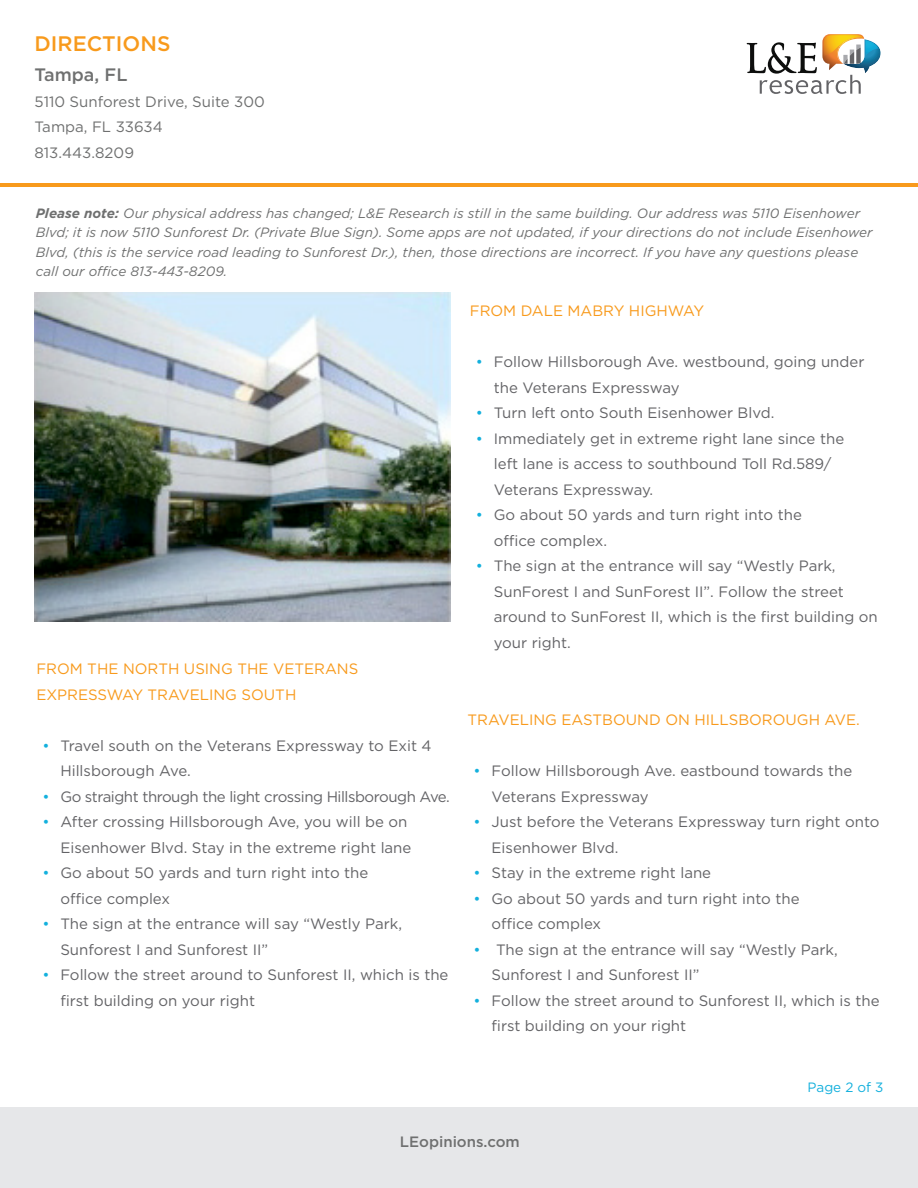
<style>
.page{position:relative;width:918px;height:1188px;background:#fff}
.page>*{position:absolute;margin:0;border:0;box-sizing:border-box;transform-origin:0 0}
.t1{font:500 21px "Gotham";color:#f89a1c}
.t2{font:500 18px "Gotham";color:#6f7070}
.t3{font:15px/25.5px "Gotham";color:#636366}
.t4{font:15px/25.5px "Gotham";color:#f89a1c}
.t5{font:15px/25.5px "Gotham";color:#6f7070}
.t6{font:15px "Gotham";letter-spacing:-.03em;color:#636366}
.t7{font:500 15px "Gotham";color:#6f7070}
.t8{font:italic 13.5px/19.5px "Gotham";color:#6f7070}
.t9{font:13.5px "Gotham";color:#13b0dd}
.s1{font-weight:700}
.s2{color:#13b0dd}
</style>
<div class="page">
<div style="left:0;top:1108px;width:918px;height:80px;background:#e6e7e9"></div>
<hr style="left:0;top:183px;width:918px;height:3px;background:#f89a1c">
<img style="left:827px;top:34px;width:35px;height:1px">
<svg style="left:747px;top:35px;width:134px;height:59px"></svg>
<img style="left:35px;top:292px;width:415px;height:329px">
<h1 class="t1" style="left:34px;top:35px;width:137px">DIRECTIONS</h1>
<p class="t2" style="left:34px;top:67px;width:95px">Tampa, FL</p>
<p class="t5" style="left:34px;top:90px;width:232px">5110 Sunforest Drive, Suite 300<br>Tampa, FL 33634<br>813.443.8209</p>
<p class="t8" style="left:36px;top:204px;width:838px"><span class="s1">Please note:</span> Our physical address has changed; L&amp;E Research is still in the same building. Our address was 5110 Eisenhower Blvd; it is now 5110 Sunforest Dr. (Private Blue Sign). Some apps are not updated, if your directions do not include Eisenhower Blvd, (this is the service road leading to Sunforest Dr.), then, those directions are incorrect. If you have any questions please call our office 813-443-8209.</p>
<p class="t4" style="left:36px;top:657px;width:323px">FROM THE NORTH USING THE VETERANS<br>EXPRESSWAY TRAVELING SOUTH</p>
<p class="t3" style="left:60px;top:733px;width:373px;text-indent:-18px"><span class="s2">•</span> Travel south on the Veterans Expressway to Exit 4<br>Hillsborough Ave.</p>
<p class="t6" style="left:42px;top:790px;width:409px"><span class="s2">•</span> Go straight through the light crossing Hillsborough Ave.</p>
<p class="t3" style="left:42px;top:810px;width:371px;text-align:right"><span class="s2">•</span> After crossing Hillsborough Ave, you will be on<br>Eisenhower Blvd. Stay in the extreme right lane</p>
<p class="t3" style="left:60px;top:861px;width:310px;text-indent:-18px"><span class="s2">•</span> Go about 50 yards and turn right into the office complex</p>
<p class="t3" style="left:60px;top:912px;width:343px;text-indent:-18px"><span class="s2">•</span> The sign at the entrance will say “Westly Park,<br>Sunforest I and Sunforest II”</p>
<p class="t3" style="left:60px;top:963px;width:390px;text-indent:-18px"><span class="s2">•</span> Follow the street around to Sunforest II, which is the first building on your right</p>
<p class="t4" style="left:470px;top:299px;width:236px">FROM DALE MABRY HIGHWAY</p>
<p class="t3" style="left:494px;top:350px;width:372px;text-indent:-18px"><span class="s2">•</span> Follow Hillsborough Ave. westbound, going under the Veterans Expressway</p>
<p class="t3" style="left:476px;top:401px;width:300px"><span class="s2">•</span> Turn left onto South Eisenhower Blvd.</p>
<p class="t3" style="left:494px;top:426px;width:352px;text-indent:-18px"><span class="s2">•</span> Immediately get in extreme right lane since the left lane is access to southbound Toll Rd.589/<br>Veterans Expressway.</p>
<p class="t3" style="left:494px;top:503px;width:310px;text-indent:-18px"><span class="s2">•</span> Go about 50 yards and turn right into the office complex.</p>
<p class="t3" style="left:494px;top:554px;width:385px;text-indent:-18px"><span class="s2">•</span> The sign at the entrance will say “Westly Park, SunForest I and SunForest II”. Follow the street around to SunForest II, which is the first building on your right.</p>
<p class="t4" style="left:468px;top:708px;width:394px">TRAVELING EASTBOUND ON HILLSBOROUGH AVE.</p>
<p class="t3" style="left:492px;top:759px;width:362px;text-indent:-18px"><span class="s2">•</span> Follow Hillsborough Ave. eastbound towards the<br>Veterans Expressway</p>
<p class="t3" style="left:492px;top:810px;width:390px;text-indent:-18px"><span class="s2">•</span> Just before the Veterans Expressway turn right onto<br>Eisenhower Blvd.</p>
<p class="t3" style="left:474px;top:861px;width:239px"><span class="s2">•</span> Stay in the extreme right lane</p>
<p class="t3" style="left:492px;top:886px;width:310px;text-indent:-18px"><span class="s2">•</span> Go about 50 yards and turn right into the office complex</p>
<p class="t3" style="left:492px;top:937px;width:348px;text-indent:-18px"><span class="s2">•</span> The sign at the entrance will say “Westly Park,<br>Sunforest I and Sunforest II”</p>
<p class="t3" style="left:492px;top:988px;width:390px;text-indent:-18px"><span class="s2">•</span> Follow the street around to Sunforest II, which is the first building on your right</p>
<p class="t9" style="left:808px;top:1081px;width:77px">Page 2 of 3</p>
<p class="t7" style="left:400px;top:1135px;width:121px">LEopinions.com</p>
</div>
